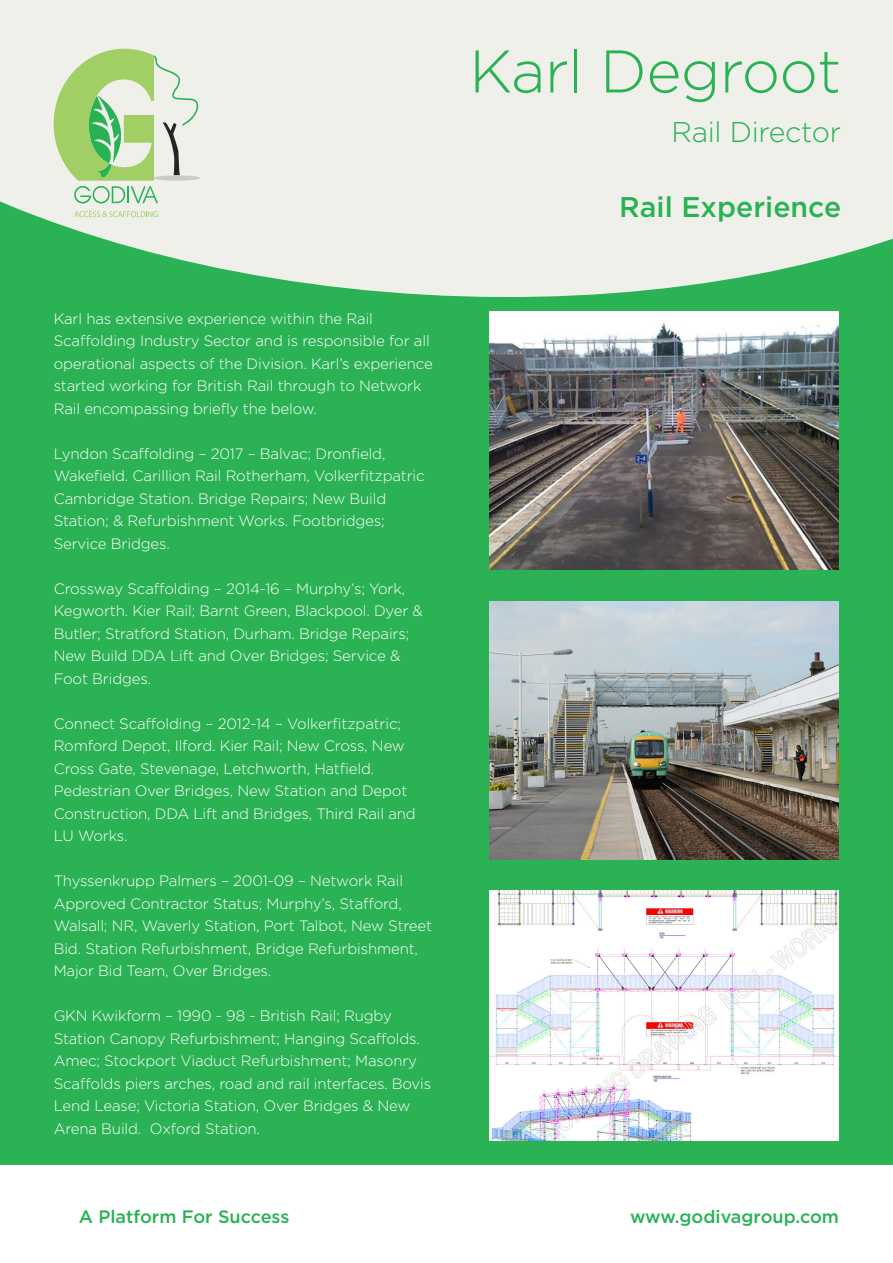
<style>
.page{position:relative;width:893px;height:1263px;background:#fff}
.page>*{position:absolute;margin:0;border:0;box-sizing:border-box;transform-origin:0 0}
.t1{font:300 60px "Gotham";letter-spacing:-.01em;color:#29b254}
.t2{font:500 28.5px "Gotham";color:#29b254}
.t3{font:300 28.5px "Gotham";letter-spacing:-.01em;color:#29b254}
.t4{font:500 18px "Gotham";color:#29b254}
.t5{font:300 15px/22.5px "Gotham";letter-spacing:-.01em;color:#fff}
</style>
<div class="page">
<div style="left:0;top:325px;width:893px;height:840px;background:#2bb254"></div>
<div style="left:0;top:318px;width:893px;height:7px;background:#2bb254"></div>
<svg style="left:0;top:0;width:893px;height:318px;background:#d1e6d3"></svg>
<img style="left:489px;top:312px;width:350px;height:258px">
<img style="left:489px;top:601px;width:350px;height:258px">
<img style="left:489px;top:891px;width:350px;height:249px">
<svg style="left:54px;top:49px;width:146px;height:155px;background:#c1ddae"></svg>
<svg style="left:74px;top:211px;width:84px;height:6px"></svg>
<p class="t1" style="left:469px;top:33px;width:373px">Karl Degroot</p>
<p class="t3" style="left:671px;top:114px;width:171px">Rail Director</p>
<p class="t5" style="left:54px;top:307px;width:381px">Karl has extensive experience within the Rail Scaffolding Industry Sector and is responsible for all operational aspects of the Division. Karl’s experience started working for British Rail through to Network Rail encompassing briefly the below.</p>
<p class="t5" style="left:54px;top:442px;width:373px">Lyndon Scaffolding – 2017 – Balvac; Dronfield, Wakefield. Carillion Rail Rotherham, Volkerfitzpatric Cambridge Station. Bridge Repairs; New Build Station; &amp; Refurbishment Works. Footbridges; Service Bridges.</p>
<p class="t5" style="left:54px;top:577px;width:371px">Crossway Scaffolding – 2014-16 – Murphy’s; York, Kegworth. Kier Rail; Barnt Green, Blackpool. Dyer &amp; Butler; Stratford Station, Durham. Bridge Repairs; New Build DDA Lift and Over Bridges; Service &amp; Foot Bridges.</p>
<p class="t5" style="left:54px;top:712px;width:364px">Connect Scaffolding – 2012-14 – Volkerfitzpatric; Romford Depot, Ilford. Kier Rail; New Cross, New Cross Gate, Stevenage, Letchworth, Hatfield.<br>Pedestrian Over Bridges, New Station and Depot Construction, DDA Lift and Bridges, Third Rail and LU Works.</p>
<p class="t5" style="left:54px;top:869px;width:380px">Thyssenkrupp Palmers – 2001-09 – Network Rail Approved Contractor Status; Murphy’s, Stafford, Walsall; NR, Waverly Station, Port Talbot, New Street Bid. Station Refurbishment, Bridge Refurbishment, Major Bid Team, Over Bridges.</p>
<p class="t5" style="left:54px;top:1004px;width:379px">GKN Kwikform – 1990 - 98 - British Rail; Rugby Station Canopy Refurbishment; Hanging Scaffolds.<br>Amec; Stockport Viaduct Refurbishment; Masonry Scaffolds piers arches, road and rail interfaces. Bovis Lend Lease; Victoria Station, Over Bridges &amp; New Arena Build. Oxford Station.</p>
<p class="t2" style="left:619px;top:188px;width:224px">Rail Experience</p>
<p class="t4" style="left:79px;top:1205px;width:212px">A Platform For Success</p>
<p class="t4" style="left:630px;top:1205px;width:210px">www.godivagroup.com</p>
</div>
